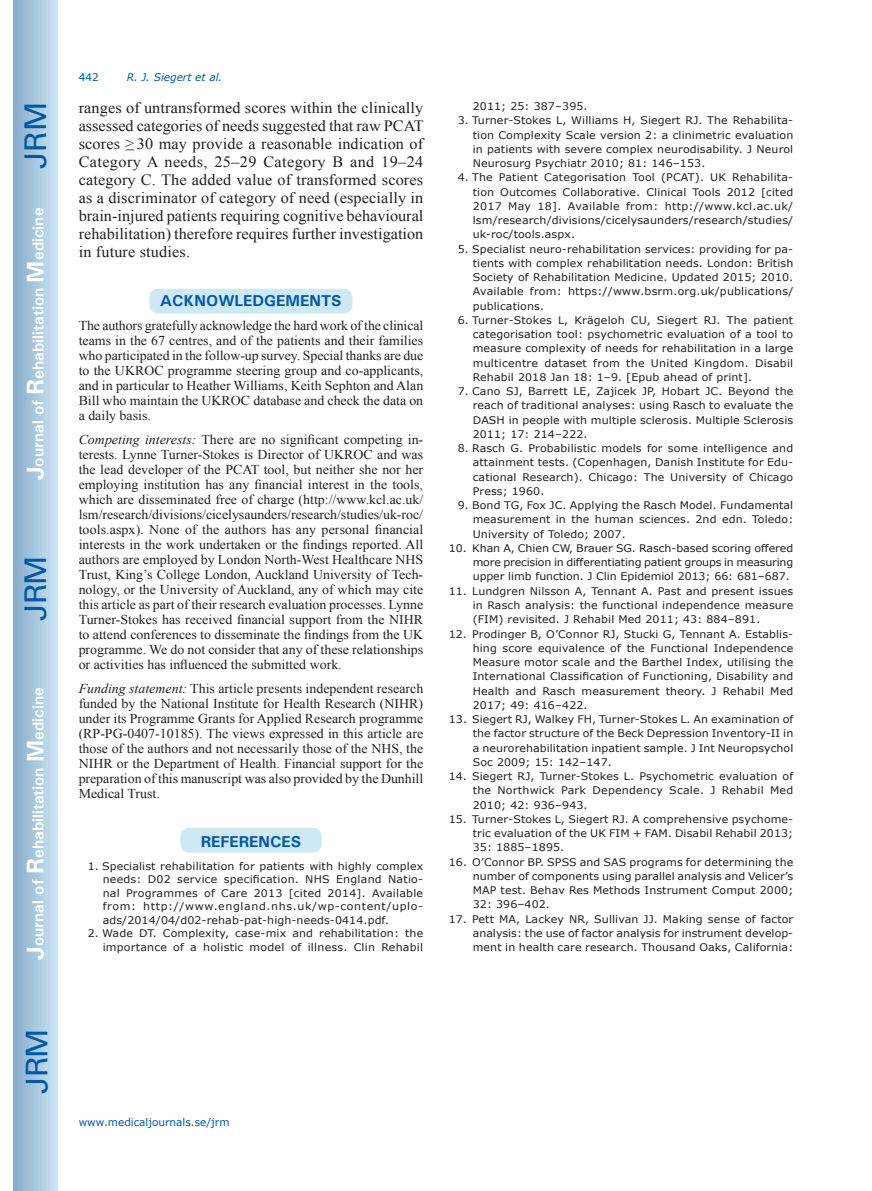
<style>
.page{position:relative;width:872px;height:1191px;background:#fff}
.page>*{position:absolute;margin:0;border:0;box-sizing:border-box;transform-origin:0 0}
.t1{font:30px "Univers";letter-spacing:-.03em;color:#0157a8}
.t2{font:15.75px/18px "Times New Roman";color:#231f20;text-align:justify}
.t3{font:700 15.75px "Univers";color:#fff}
.t4{font:700 15.75px "Univers";color:#0157a8}
.t5{font:13.5px/15px "Times New Roman";color:#231f20;text-align:justify}
.t6{font:10.5px/14.2px "Verdana";letter-spacing:.01em;color:#231f20;text-align:justify;scale:1.05 1}
.t7{font:10.5px "Verdana";color:#0157a8}
.t8{font:italic 10.5px "Verdana";color:#0157a8}
.s1{font-size:24px}
.s2{font-style:italic}
</style>
<div class="page">
<div style="left:14px;top:0;width:43px;height:1191px;background:linear-gradient(to right,#88acca,#cbe5f2)"></div>
<div style="left:180px;top:827px;width:142px;height:26px;background:#cee8f4;border-radius:10px"></div>
<div style="left:179px;top:826px;width:144px;height:28px;border:2px solid #fff;border-radius:10px"></div>
<div style="left:149px;top:288px;width:204px;height:26px;background:#cee8f4;border-radius:10px"></div>
<div style="left:148px;top:287px;width:206px;height:28px;border:2px solid #fff;border-radius:10px"></div>
<h1 class="t1" style="left:18px;top:169px;width:68px;rotate:-90deg">JRM</h1>
<h2 class="t3" style="left:28px;top:480px;width:274px;rotate:-90deg"><span class="s1">J</span>ournal of <span class="s1">R</span>ehabilitation <span class="s1">M</span>edicine</h2>
<h1 class="t1" style="left:18px;top:620px;width:67px;rotate:-90deg">JRM</h1>
<h2 class="t3" style="left:28px;top:959px;width:274px;rotate:-90deg"><span class="s1">J</span>ournal of <span class="s1">R</span>ehabilitation <span class="s1">M</span>edicine</h2>
<h1 class="t1" style="left:19px;top:1093px;width:67px;rotate:-90deg">JRM</h1>
<p class="t7" style="left:79px;top:70px;width:22px">442</p>
<p class="t8" style="left:127px;top:70px;width:97px">R. J. Siegert et al.</p>
<p class="t2" style="left:79px;top:98px;width:346px">ranges of untransformed scores within the clinically assessed categories of needs suggested that raw PCAT scores ≥ 30 may provide a reasonable indication of Category A needs, 25–29 Category B and 19–24 category C. The added value of transformed scores as a discriminator of category of need (especially in brain-injured patients requiring cognitive behavioural rehabilitation) therefore requires further investigation in future studies.</p>
<h2 class="t4" style="left:160px;top:290px;width:183px">ACKNOWLEDGEMENTS</h2>
<p class="t5" style="left:79px;top:318px;width:346px">The authors gratefully acknowledge the hard work of the clinical teams in the 67 centres, and of the patients and their families who participated in the follow-up survey. Special thanks are due to the UKROC programme steering group and co-applicants, and in particular to Heather Williams, Keith Sephton and Alan Bill who maintain the UKROC database and check the data on a daily basis.</p>
<p class="t5" style="left:79px;top:432px;width:346px"><span class="s2">Competing interests:</span> There are no significant competing in&shy;terests. Lynne Turner-Stokes is Director of UKROC and was the lead developer of the PCAT tool, but neither she nor her employing institution has any financial interest in the tools, which are disseminated free of charge (http://www.kcl.ac.uk/ lsm/research/divisions/cicelysaunders/research/studies/uk-roc/ tools.aspx). None of the authors has any personal financial interests in the work undertaken or the findings reported. All authors are employed by London North-West Healthcare NHS Trust, King’s College London, Auckland University of Tech&shy;nology, or the University of Auckland, any of which may cite this article as part of their research evaluation processes. Lynne Turner-Stokes has received financial support from the NIHR to attend conferences to disseminate the findings from the UK programme. We do not consider that any of these relationships or activities has influenced the submitted work.</p>
<p class="t5" style="left:79px;top:681px;width:346px"><span class="s2">Funding statement:</span> This article presents independent research funded by the National Institute for Health Research (NIHR) under its Programme Grants for Applied Research programme (RP-PG-0407-10185). The views expressed in this article are those of the authors and not necessarily those of the NHS, the NIHR or the Department of Health. Financial support for the preparation of this manuscript was also provided by the Dunhill Medical Trust.</p>
<h2 class="t4" style="left:201px;top:831px;width:102px">REFERENCES</h2>
<p class="t6" style="left:103px;top:859px;width:307px;line-height:13.5px;text-indent:-15px">1. Specialist rehabilitation for patients with highly complex needs: D02 service specification. NHS England Natio&shy;nal Programmes of Care 2013 [cited 2014]. Available from: http://www.england.nhs.uk/wp-content/uplo&shy;ads/2014/04/d02-rehab-pat-high-needs-0414.pdf.</p>
<p class="t6" style="left:88px;top:926px;width:321px;line-height:13.5px;text-align:right">2. Wade DT. Complexity, case-mix and rehabilitation: the importance of a holistic model of illness. Clin Rehabil</p>
<p class="t6" style="left:473px;top:99px;width:111px">2011; 25: 387–395.</p>
<p class="t6" style="left:473px;top:113px;width:307px;text-indent:-15px">3. Turner-Stokes L, Williams H, Siegert RJ. The Rehabilita&shy;tion Complexity Scale version 2: a clinimetric evaluation in patients with severe complex neurodisability. J Neurol Neurosurg Psychiatr 2010; 81: 146–153.</p>
<p class="t6" style="left:473px;top:170px;width:307px;text-indent:-15px">4. The Patient Categorisation Tool (PCAT). UK Rehabilita&shy;tion Outcomes Collaborative. Clinical Tools 2012 [cited 2017 May 18]. Available from: http://www.kcl.ac.uk/ lsm/research/divisions/cicelysaunders/research/studies/ uk-roc/tools.aspx.</p>
<p class="t6" style="left:473px;top:241px;width:307px;text-indent:-15px">5. Specialist neuro-rehabilitation services: providing for pa&shy;tients with complex rehabilitation needs. London: British Society of Rehabilitation Medicine. Updated 2015; 2010.<br>Available from: https://www.bsrm.org.uk/publications/ publications.</p>
<p class="t6" style="left:473px;top:313px;width:307px;text-indent:-15px">6. Turner-Stokes L, Krägeloh CU, Siegert RJ. The patient categorisation tool: psychometric evaluation of a tool to measure complexity of needs for rehabilitation in a large multicentre dataset from the United Kingdom. Disabil Rehabil 2018 Jan 18: 1–9. [Epub ahead of print].</p>
<p class="t6" style="left:473px;top:384px;width:307px;text-indent:-15px">7. Cano SJ, Barrett LE, Zajicek JP, Hobart JC. Beyond the reach of traditional analyses: using Rasch to evaluate the DASH in people with multiple sclerosis. Multiple Sclerosis 2011; 17: 214–222.</p>
<p class="t6" style="left:473px;top:441px;width:307px;text-indent:-15px">8. Rasch G. Probabilistic models for some intelligence and attainment tests. (Copenhagen, Danish Institute for Edu&shy;cational Research). Chicago: The University of Chicago Press; 1960.</p>
<p class="t6" style="left:473px;top:498px;width:307px;text-indent:-15px">9. Bond TG, Fox JC. Applying the Rasch Model. Fundamental measurement in the human sciences. 2nd edn. Toledo:<br>University of Toledo; 2007.</p>
<p class="t6" style="left:473px;top:541px;width:307px;text-indent:-24px">10. Khan A, Chien CW, Brauer SG. Rasch-based scoring offered more precision in differentiating patient groups in measuring upper limb function. J Clin Epidemiol 2013; 66: 681–687.</p>
<p class="t6" style="left:473px;top:583px;width:307px;text-indent:-24px">11. Lundgren Nilsson A, Tennant A. Past and present issues in Rasch analysis: the functional independence measure (FIM) revisited. J Rehabil Med 2011; 43: 884–891.</p>
<p class="t6" style="left:473px;top:626px;width:307px;text-indent:-24px">12. Prodinger B, O’Connor RJ, Stucki G, Tennant A. Establis&shy;hing score equivalence of the Functional Independence Measure motor scale and the Barthel Index, utilising the International Classification of Functioning, Disability and Health and Rasch measurement theory. J Rehabil Med 2017; 49: 416–422.</p>
<p class="t6" style="left:473px;top:712px;width:307px;text-indent:-24px">13. Siegert RJ, Walkey FH, Turner-Stokes L. An examination of the factor structure of the Beck Depression Inventory-II in a neurorehabilitation inpatient sample. J Int Neuropsychol Soc 2009; 15: 142–147.</p>
<p class="t6" style="left:473px;top:769px;width:307px;text-indent:-24px">14. Siegert RJ, Turner-Stokes L. Psychometric evaluation of the Northwick Park Dependency Scale. J Rehabil Med 2010; 42: 936–943.</p>
<p class="t6" style="left:473px;top:811px;width:307px;text-indent:-24px">15. Turner-Stokes L, Siegert RJ. A comprehensive psychome&shy;tric evaluation of the UK FIM + FAM. Disabil Rehabil 2013; 35: 1885–1895.</p>
<p class="t6" style="left:473px;top:854px;width:307px;text-indent:-24px">16. O’Connor BP. SPSS and SAS programs for determining the number of components using parallel analysis and Velicer’s MAP test. Behav Res Methods Instrument Comput 2000; 32: 396–402.</p>
<p class="t6" style="left:473px;top:911px;width:307px;text-indent:-24px">17. Pett MA, Lackey NR, Sullivan JJ. Making sense of factor analysis: the use of factor analysis for instrument develop&shy;ment in health care research. Thousand Oaks, California:</p>
<p class="t7" style="left:79px;top:1114px;width:152px">www.medicaljournals.se/jrm</p>
</div>
